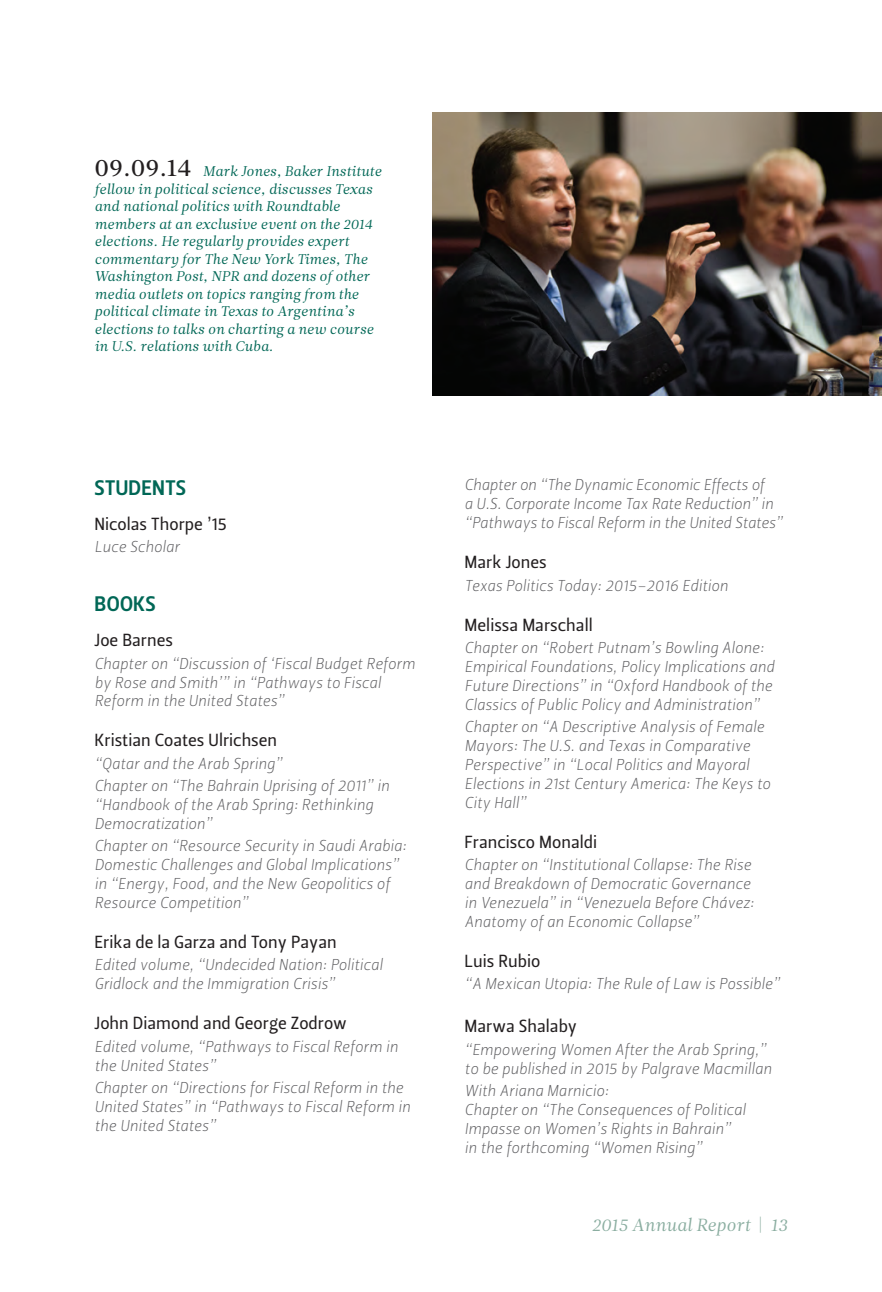
<style>
.page{position:relative;width:882px;height:1292px;background:#fff}
.page>*{position:absolute;margin:0;border:0;box-sizing:border-box;transform-origin:0 0}
.t1{font:21px "Leitura Sans Grot 3";letter-spacing:.015em;color:#006756}
.t2{font:17.5px "Leitura Sans Grot 2";color:#231f20}
.t3{font:17.5px "Leitura News Italic 1";color:#8baea1}
.t4{font:15.75px/18.9px "Leitura Sans Italic 1";color:#5f5f62}
.t5{font:14px/17.5px "Leitura News Italic 1";color:#006756}
.s1{font-family:"Leitura News Roman 2";font-size:24.5px;color:#231f20}
.s2{font-family:"Leitura News Roman 1"}
</style>
<div class="page">
<img style="left:432px;top:112px;width:450px;height:284px">
<p class="t5" style="left:94px;top:163px;width:289px"><span class="s1">09.09.14</span> Mark Jones, Baker Institute fellow in political science, discusses Texas and national politics with Roundtable members at an exclusive event on the 2014 elections. He regularly provides expert commentary for The New York Times, The Washington Post, NPR and dozens of other media outlets on topics ranging from the political climate in Texas to Argentina’s elections to talks on charting a new course in U.S. relations with Cuba.</p>
<h1 class="t1" style="left:95px;top:475px;width:93px">STUDENTS</h1>
<p class="t2" style="left:94px;top:513px;width:134px">Nicolas Thorpe ’15</p>
<p class="t4" style="left:94px;top:538px;width:87px">Luce Scholar</p>
<h1 class="t1" style="left:95px;top:591px;width:63px">BOOKS</h1>
<p class="t2" style="left:94px;top:630px;width:80px">Joe Barnes</p>
<p class="t4" style="left:94px;top:654px;width:322px">Chapter on “Discussion of ‘Fiscal Budget Reform by Rose and Smith’” in “Pathways to Fiscal<br>Reform in the United States”</p>
<p class="t2" style="left:94px;top:730px;width:184px">Kristian Coates Ulrichsen</p>
<p class="t4" style="left:94px;top:752px;width:296px;line-height:22.4px">“Qatar and the Arab Spring”<br>Chapter on “The Bahrain Uprising of 2011” in</p>
<p class="t4" style="left:94px;top:795px;width:281px">“Handbook of the Arab Spring: Rethinking<br>Democratization”</p>
<p class="t4" style="left:94px;top:836px;width:313px">Chapter on “Resource Security in Saudi Arabia:<br>Domestic Challenges and Global Implications” in “Energy, Food, and the New Geopolitics of Resource Competition”</p>
<p class="t2" style="left:94px;top:931px;width:244px">Erika de la Garza and Tony Payan</p>
<p class="t4" style="left:94px;top:955px;width:290px">Edited volume, “Undecided Nation: Political<br>Gridlock and the Immigration Crisis”</p>
<p class="t2" style="left:94px;top:1013px;width:254px">John Diamond and George Zodrow</p>
<p class="t4" style="left:94px;top:1037px;width:305px">Edited volume, “Pathways to Fiscal Reform in the United States”</p>
<p class="t4" style="left:94px;top:1078px;width:318px">Chapter on “Directions for Fiscal Reform in the<br>United States” in “Pathways to Fiscal Reform in the United States”</p>
<p class="t4" style="left:465px;top:476px;width:320px">Chapter on “The Dynamic Economic Effects of<br>a U.S. Corporate Income Tax Rate Reduction” in “Pathways to Fiscal Reform in the United States”</p>
<p class="t2" style="left:465px;top:552px;width:84px">Mark Jones</p>
<p class="t4" style="left:465px;top:576px;width:265px">Texas Politics Today: 2015–2016 Edition</p>
<p class="t2" style="left:465px;top:614px;width:130px">Melissa Marschall</p>
<p class="t4" style="left:465px;top:638px;width:311px">Chapter on “Robert Putnam’s Bowling Alone:<br>Empirical Foundations, Policy Implications and Future Directions” in “Oxford Handbook of the Classics of Public Policy and Administration”</p>
<p class="t4" style="left:465px;top:717px;width:307px">Chapter on “A Descriptive Analysis of Female Mayors: The U.S. and Texas in Comparative Perspective” in “Local Politics and Mayoral Elections in 21st Century America: The Keys to City Hall”</p>
<p class="t2" style="left:465px;top:831px;width:134px">Francisco Monaldi</p>
<p class="t4" style="left:465px;top:855px;width:291px">Chapter on “Institutional Collapse: The Rise and Breakdown of Democratic Governance in Venezuela” in “Venezuela Before Chávez:<br>Anatomy of an Economic Collapse”</p>
<p class="t2" style="left:465px;top:950px;width:77px">Luis Rubio</p>
<p class="t4" style="left:465px;top:974px;width:317px">“A Mexican Utopia: The Rule of Law is Possible”</p>
<p class="t2" style="left:465px;top:1016px;width:114px">Marwa Shalaby</p>
<p class="t4" style="left:465px;top:1040px;width:309px">“Empowering Women After the Arab Spring,” to be published in 2015 by Palgrave Macmillan</p>
<p class="t4" style="left:465px;top:1081px;width:283px">With Ariana Marnicio:<br>Chapter on “The Consequences of Political Impasse on Women’s Rights in Bahrain” in the forthcoming “Women Rising”</p>
<p class="t3" style="left:592px;top:1214px;width:197px">2015 Annual Report <span class="s2">|</span> 13</p>
</div>
